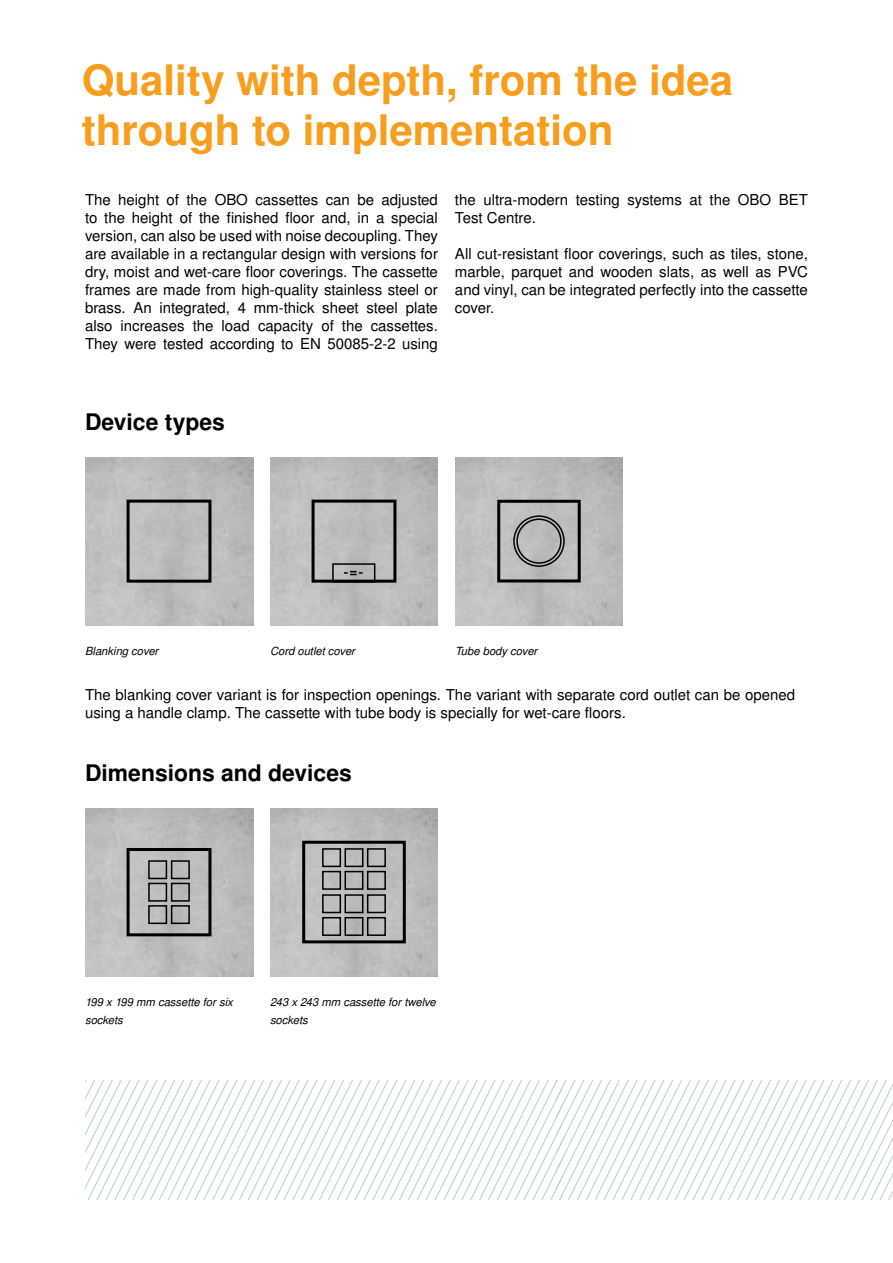
<style>
.page{position:relative;width:893px;height:1263px;background:#fff}
.page>*{position:absolute;margin:0;border:0;box-sizing:border-box;transform-origin:0 0}
.t1{font:700 42px/50.4px "Nimbus San LOT";color:#f99d1c}
.t2{font:700 22.95px "Nimbus San LOT";color:#000}
.t3{font:15px/18px "Nimbus San LOT";color:#000;text-align:justify}
.t4{font:italic 11.25px/18px "Nimbus San LOT";color:#000}
</style>
<div class="page">
<img style="left:85px;top:808px;width:168px;height:168px">
<img style="left:270px;top:808px;width:168px;height:168px">
<img style="left:455px;top:457px;width:168px;height:168px">
<div style="left:497px;top:500px;width:84px;height:82px;border:3px solid #000"></div>
<div style="left:513px;top:515px;width:52px;height:52px;border:2px solid #000;border-radius:50%"></div>
<div style="left:516px;top:518px;width:46px;height:46px;border:2px solid #000;border-radius:50%"></div>
<img style="left:270px;top:457px;width:168px;height:168px">
<div style="left:312px;top:500px;width:84px;height:83px;border:3px solid #000"></div>
<div style="left:332px;top:563px;width:43px;height:20px;border:2px solid #000"></div>
<svg style="left:344px;top:571px;width:19px;height:4px"></svg>
<img style="left:85px;top:457px;width:168px;height:168px">
<div style="left:127px;top:500px;width:84px;height:83px;border:3px solid #000"></div>
<div style="left:127px;top:848px;width:84px;height:88px;border:3px solid #000"></div>
<div style="left:148px;top:860px;width:19px;height:19px;border:2px solid #000"></div>
<div style="left:148px;top:883px;width:19px;height:19px;border:2px solid #000"></div>
<div style="left:148px;top:905px;width:19px;height:19px;border:2px solid #000"></div>
<div style="left:171px;top:860px;width:19px;height:19px;border:2px solid #000"></div>
<div style="left:171px;top:883px;width:19px;height:19px;border:2px solid #000"></div>
<div style="left:171px;top:905px;width:19px;height:19px;border:2px solid #000"></div>
<div style="left:302px;top:841px;width:104px;height:102px;border:3px solid #000"></div>
<div style="left:322px;top:917px;width:19px;height:19px;border:2px solid #000"></div>
<div style="left:344px;top:917px;width:19px;height:19px;border:2px solid #000"></div>
<div style="left:367px;top:917px;width:19px;height:19px;border:2px solid #000"></div>
<div style="left:322px;top:894px;width:19px;height:19px;border:2px solid #000"></div>
<div style="left:344px;top:894px;width:19px;height:19px;border:2px solid #000"></div>
<div style="left:367px;top:894px;width:19px;height:19px;border:2px solid #000"></div>
<div style="left:322px;top:871px;width:19px;height:19px;border:2px solid #000"></div>
<div style="left:344px;top:871px;width:19px;height:19px;border:2px solid #000"></div>
<div style="left:367px;top:871px;width:19px;height:19px;border:2px solid #000"></div>
<div style="left:322px;top:848px;width:19px;height:19px;border:2px solid #000"></div>
<div style="left:344px;top:848px;width:19px;height:19px;border:2px solid #000"></div>
<div style="left:367px;top:848px;width:19px;height:19px;border:2px solid #000"></div>
<svg style="left:85px;top:1080px;width:471px;height:119px"></svg>
<svg style="left:556px;top:1080px;width:337px;height:119px"></svg>
<h1 class="t1" style="left:82px;top:57px;width:653px">Quality with depth, from the idea through to implementation</h1>
<p class="t3" style="left:85px;top:191px;width:354px">The height of the OBO cassettes can be adjusted to the height of the finished floor and, in a special version, can also be used with noise decoupling. They are available in a rectangular design with versions for dry, moist and wet-care floor coverings. The cassette frames are made from high-quality stainless steel or brass. An integrated, 4 mm-thick sheet steel plate also increases the load capacity of the cassettes.<br>They were tested according to EN 50085-2-2 using</p>
<p class="t3" style="left:455px;top:191px;width:354px">the ultra-modern testing systems at the OBO BET<br>Test Centre.</p>
<p class="t3" style="left:455px;top:245px;width:354px">All cut-resistant floor coverings, such as tiles, stone, marble, parquet and wooden slats, as well as PVC and vinyl, can be integrated perfectly into the cassette cover.</p>
<h2 class="t2" style="left:85px;top:408px;width:141px">Device types</h2>
<p class="t4" style="left:85px;top:642px;width:75px">Blanking cover</p>
<p class="t4" style="left:270px;top:642px;width:86px">Cord outlet cover</p>
<p class="t4" style="left:455px;top:642px;width:84px">Tube body cover</p>
<p class="t3" style="left:85px;top:686px;width:712px">The blanking cover variant is for inspection openings. The variant with separate cord outlet can be opened using a handle clamp. The cassette with tube body is specially for wet-care floors.</p>
<h2 class="t2" style="left:85px;top:759px;width:268px">Dimensions and devices</h2>
<p class="t4" style="left:85px;top:993px;width:149px">199 x 199 mm cassette for six sockets</p>
<p class="t4" style="left:270px;top:993px;width:167px">243 x 243 mm cassette for twelve sockets</p>
</div>
